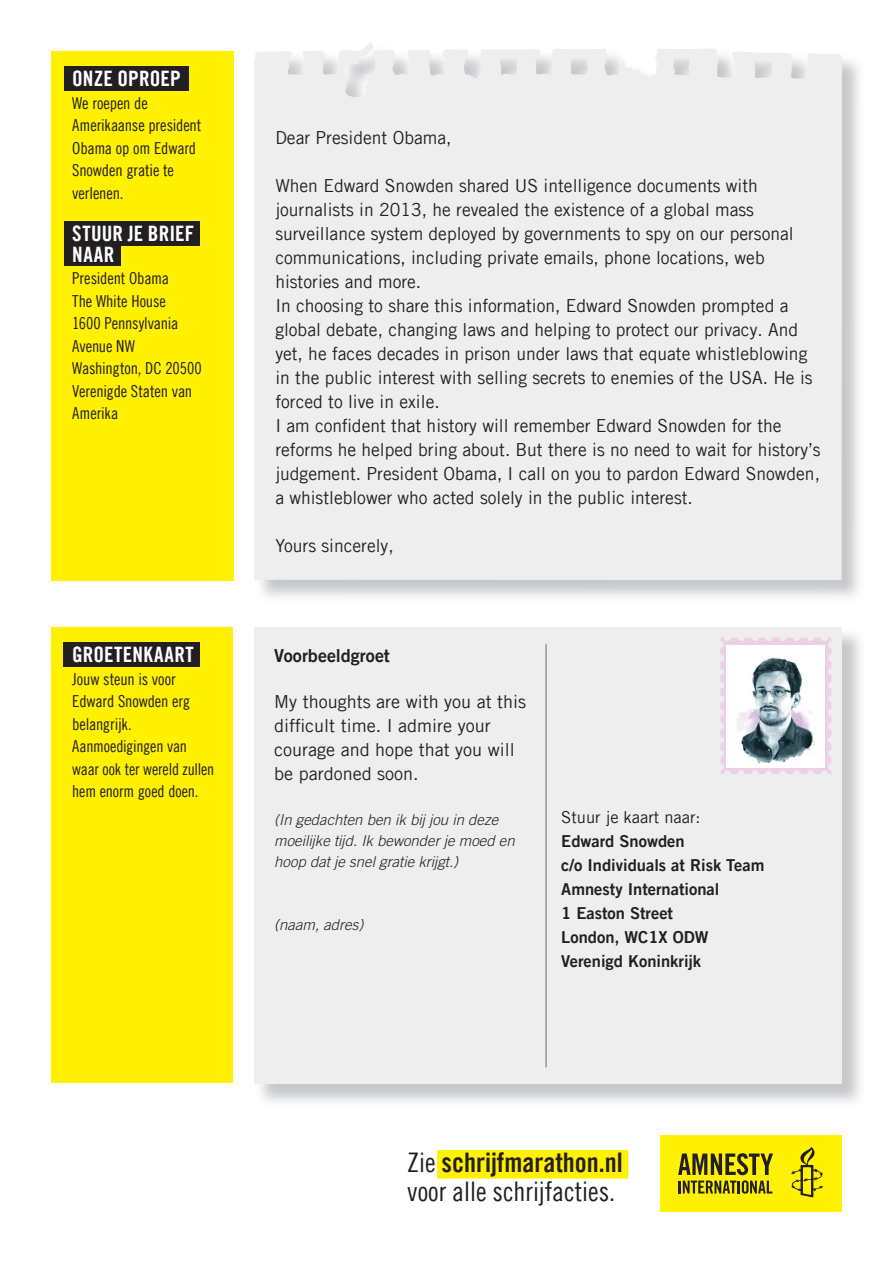
<style>
.page{position:relative;width:893px;height:1263px;background:#fff}
.page>*{position:absolute;margin:0;border:0;box-sizing:border-box;transform-origin:0 0}
.t1{font:27px "Amnesty Trade Gothic Cn 18";color:#231f20}
.t2{font:27px "Amnesty Trade Gothic Bd Cn 20";color:#231f20}
.t3{font:21.3px/20.2px "Amnesty Trade Gothic Bd Cn 20";letter-spacing:.005em;color:#fff}
.t4{font:18px/24px "Amnesty Trade Gothic";color:#231f20}
.t5{font:18px "Amnesty Trade Gothic Bd 2";color:#231f20}
.t6{font:16.5px/22.5px "Amnesty Trade Gothic Cn 18";letter-spacing:-.01em;color:#231f20}
.t7{font:16.5px/24px "Amnesty Trade Gothic Bd 2";color:#231f20}
.t8{font:16.5px "Amnesty Trade Gothic";color:#231f20}
.t9{font:italic 300 15px/21px "Amnesty Trade Gothic";color:#231f20}
.s1{font-family:"Amnesty Trade Gothic Cn 18"}
</style>
<div class="page">
<div style="left:254px;top:43px;width:588px;height:537px;background:#eeeeef"></div>
<div style="left:254px;top:627px;width:588px;height:457px;background:#eeeeef"></div>
<div style="left:51px;top:51px;width:182px;height:529px;background:#fff101"></div>
<div style="left:51px;top:627px;width:182px;height:455px;background:#fff101"></div>
<div style="left:64px;top:66px;width:124px;height:24px;background:#231f20"></div>
<div style="left:64px;top:642px;width:136px;height:24px;background:#231f20"></div>
<div style="left:65px;top:222px;width:135px;height:24px;background:#231f20"></div>
<div style="left:65px;top:242px;width:56px;height:24px;background:#231f20"></div>
<div style="left:437px;top:1150px;width:191px;height:28px;background:#fff101"></div>
<hr style="left:545px;top:644px;width:2px;height:423px;background:#939598">
<div style="left:660px;top:1135px;width:182px;height:77px;background:#fff101"></div>
<svg style="left:791px;top:1146px;width:32px;height:51px"></svg>
<svg style="left:678px;top:1153px;width:95px;height:41px"></svg>
<svg style="left:720px;top:638px;width:111px;height:136px"></svg>
<div style="left:727px;top:645px;width:98px;height:122px;background:#fff"></div>
<img style="left:736px;top:657px;width:79px;height:107px">
<p class="t3" style="left:72px;top:68px;width:110px">ONZE OPROEP</p>
<p class="t6" style="left:72px;top:91px;width:131px">We roepen de<br>Amerikaanse president<br>Obama op om Edward<br>Snowden gratie te verlenen.</p>
<p class="t3" style="left:72px;top:223px;width:123px">STUUR JE BRIEF<br>NAAR</p>
<p class="t6" style="left:72px;top:267px;width:131px">President Obama<br>The White House<br>1600 Pennsylvania<br>Avenue NW<br>Washington, DC 20500<br>Verenigde Staten van<br>Amerika</p>
<p class="t3" style="left:72px;top:644px;width:123px">GROETENKAART</p>
<p class="t6" style="left:72px;top:668px;width:144px">Jouw steun is voor<br>Edward Snowden erg belangrĳk.<br>Aanmoedigingen van waar ook ter wereld zullen hem enorm goed doen.</p>
<p class="t4" style="left:275px;top:125px;width:178px">Dear President Obama,</p>
<p class="t4" style="left:275px;top:173px;width:547px">When Edward Snowden shared US intelligence documents with journalists in 2013, he revealed the existence of a global mass surveillance system deployed by governments to spy on our personal communications, including private emails, phone locations, web histories and more.<br>In choosing to share this information, Edward Snowden prompted a global debate, changing laws and helping to protect our privacy. And yet, he faces decades in prison under laws that equate whistleblowing in the public interest with selling secrets to enemies of the USA. He is forced to live in exile.<br>I am confident that history will remember Edward Snowden for the reforms he helped bring about. But there is no need to wait for history’s judgement. President Obama, I call on you to pardon Edward Snowden, a whistleblower who acted solely in the public interest.</p>
<p class="t4" style="left:275px;top:533px;width:120px">Yours sincerely,</p>
<p class="t5" style="left:274px;top:644px;width:117px">Voorbeeldgroet</p>
<p class="t4" style="left:274px;top:689px;width:253px">My thoughts are with you at this difficult time. I admire your courage and hope that you will be pardoned soon.</p>
<p class="t9" style="left:274px;top:809px;width:242px">(In gedachten ben ik bĳ jou in deze moeilĳke tĳd. Ik bewonder je moed en hoop dat je snel gratie krĳgt.)</p>
<p class="t9" style="left:274px;top:914px;width:91px">(naam, adres)</p>
<p class="t8" style="left:561px;top:807px;width:141px">Stuur je kaart naar:</p>
<p class="t7" style="left:561px;top:829px;width:205px">Edward Snowden<br>c/o Individuals at Risk Team<br>Amnesty International<br>1 Easton Street<br>London, WC1X ODW<br>Verenigd Koninkrĳk</p>
<h1 class="t2" style="left:407px;top:1146px;width:217px"><span class="s1">Zie</span> schrĳfmarathon.nl</h1>
<h1 class="t1" style="left:407px;top:1175px;width:210px">voor alle schrĳfacties.</h1>
</div>
